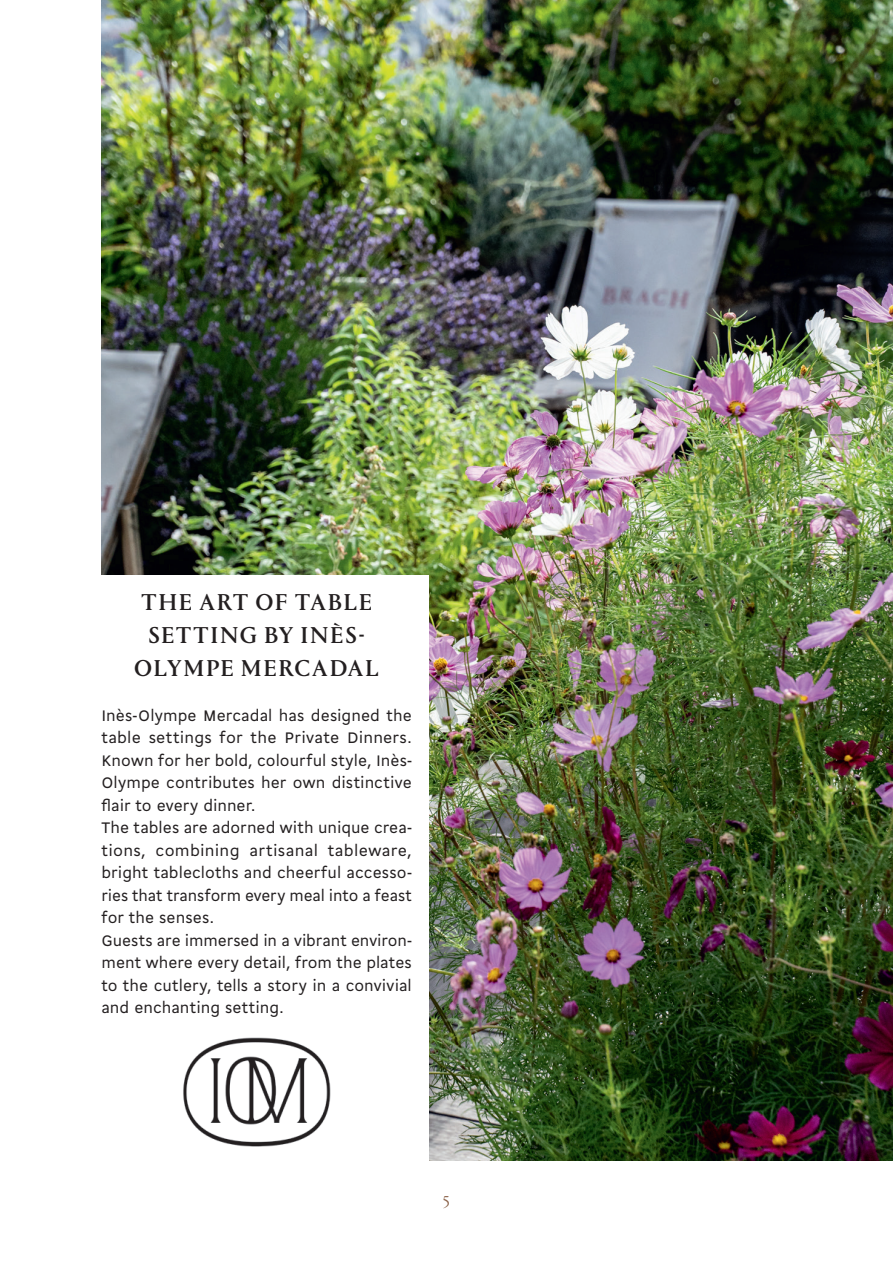
<style>
.page{position:relative;width:893px;height:1263px;background:#fff}
.page>*{position:absolute;margin:0;border:0;box-sizing:border-box;transform-origin:0 0}
.t1{font:500 24px/33px "Portrait";letter-spacing:.065em;color:#231f20;text-align:center}
.t2{font:300 18px "Portrait";color:#8c644b}
.t3{font:16.5px/22.5px "Cogito";color:#231f20}
</style>
<div class="page">
<img style="left:101px;top:0;width:792px;height:1161px">
<div style="left:101px;top:575px;width:328px;height:589px;background:#fff"></div>
<img style="left:183px;top:1037px;width:148px;height:110px">
<h1 class="t1" style="left:134px;top:586px;width:246px">THE ART OF TABLE<br>SETTING BY INÈS-<br>OLYMPE MERCADAL</h1>
<p class="t3" style="left:101px;top:705px;width:312px">Inès-Olympe Mercadal has designed the table settings for the Private Dinners.<br>Known for her bold, colourful style, Inès-Olympe contributes her own distinctive flair to every dinner.<br>The tables are adorned with unique crea&shy;tions, combining artisanal tableware, bright tablecloths and cheerful accesso&shy;ries that transform every meal into a feast for the senses.<br>Guests are immersed in a vibrant environ&shy;ment where every detail, from the plates to the cutlery, tells a story in a convivial and enchanting setting.</p>
<p class="t2" style="left:443px;top:1195px;width:9px">5</p>
</div>
